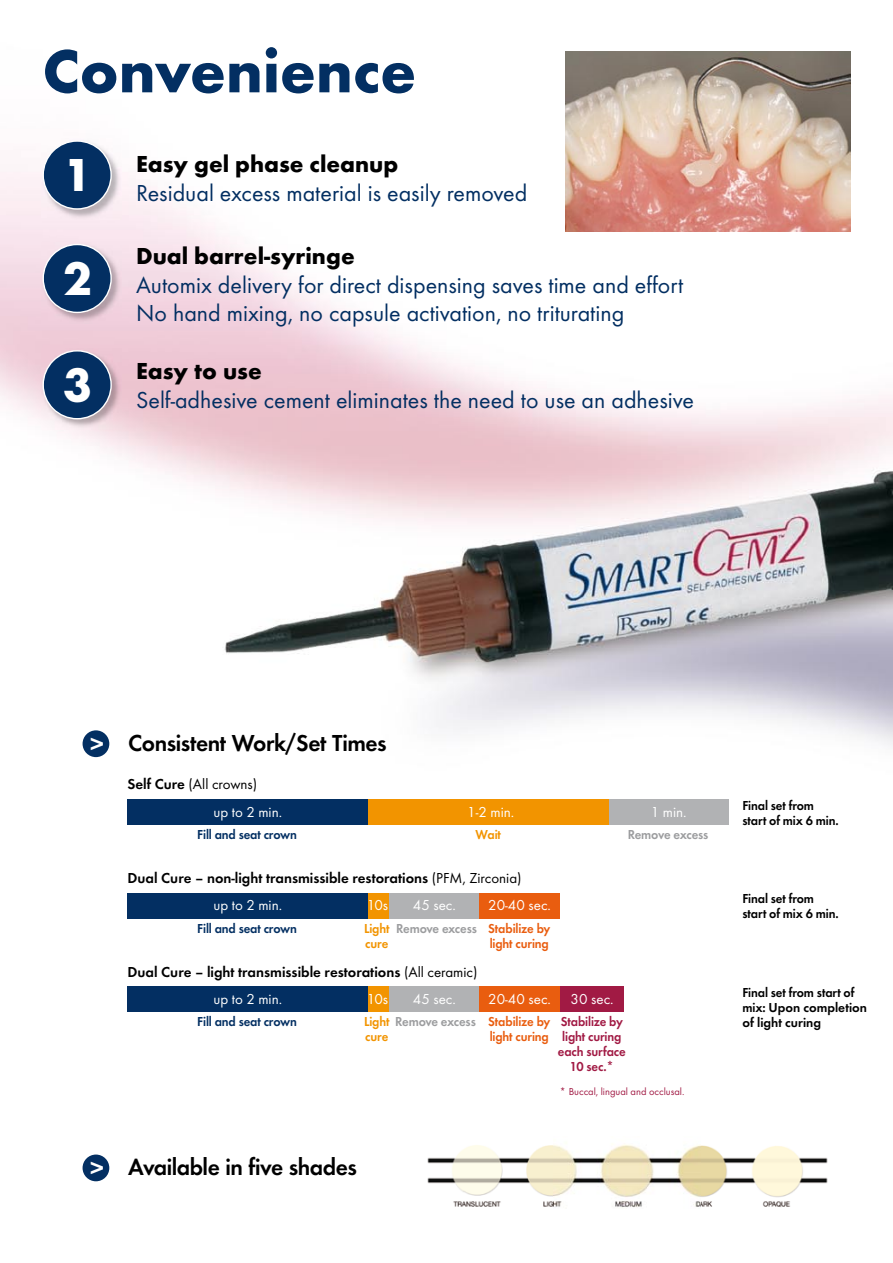
<style>
.page{position:relative;width:893px;height:1263px;background:#fff}
.page>*{position:absolute;margin:0;border:0;box-sizing:border-box;transform-origin:0 0}
.t1{font:700 63px "Futura TOT";color:#032f62}
.t2{font:700 48px "Futura TOT";color:#fff}
.t3{font:24px/28.8px "Futura TOT Boo";color:#032f62}
.t4{font:700 24px "Futura TOT";color:#000}
.t5{font:24px "Futura TOT Dem";letter-spacing:-.02em;color:#000}
.t6{font:15px "Futura TOT Dem";color:#000}
.t7{font:15px "Futura TOT Boo";color:#fff}
.t8{font:15px "Futura TOT Boo";color:#000}
.t9{font:13.5px/15px "Futura TOT Dem";letter-spacing:-.01em;color:#000;scale:.95 1}
.t10{font:13.5px "Futura TOT Dem";letter-spacing:-.01em;color:#032f62;scale:.95 1}
.t11{font:13.5px/15px "Futura TOT Dem";letter-spacing:-.01em;color:#9c9d9f;scale:.95 1}
.t12{font:13.5px/15px "Futura TOT Dem";letter-spacing:-.01em;color:#e95d0f;scale:.95 1}
.t13{font:13.5px/15px "Futura TOT Dem";letter-spacing:-.01em;color:#a11a44;text-align:center;scale:.95 1}
.t14{font:13.5px/15px "Futura TOT Dem";letter-spacing:-.01em;color:#f29400;scale:.95 1}
.t15{font:10.5px "Futura TOT Boo";color:#a11a44}
.s1{font-size:48px;color:#fff}
.s2{font-family:"Helvetica Neue LT Pro";font-weight:700;color:#fff}
.s3{font-family:"Futura TOT Dem"}
.s4{font-family:"Futura TOT Boo"}
.s5{color:#f29400}
</style>
<div class="page">
<img style="left:0;top:51px;width:893px;height:1131px">
<div style="left:83px;top:730px;width:26px;height:27px;background:#032f62;border-radius:50%"></div>
<img style="left:405px;top:1136px;width:445px;height:72px">
<div style="left:83px;top:1154px;width:26px;height:27px;background:#032f62;border-radius:50%"></div>
<img style="left:41px;top:139px;width:81px;height:81px">
<svg style="left:43px;top:140px;width:69px;height:70px;background:#456388"></svg>
<img style="left:41px;top:242px;width:81px;height:81px">
<svg style="left:43px;top:244px;width:69px;height:69px;background:#415c83"></svg>
<img style="left:41px;top:349px;width:81px;height:80px">
<svg style="left:43px;top:350px;width:69px;height:69px;background:#405b82"></svg>
<img style="left:566px;top:51px;width:284px;height:181px">
<div style="left:128px;top:893px;width:240px;height:25px;background:#032f62"></div>
<div style="left:368px;top:893px;width:21px;height:25px;background:#f29400"></div>
<div style="left:389px;top:893px;width:90px;height:25px;background:#b1b2b4"></div>
<div style="left:479px;top:893px;width:81px;height:25px;background:#e95d0f"></div>
<div style="left:128px;top:986px;width:240px;height:26px;background:#032f62"></div>
<div style="left:368px;top:986px;width:21px;height:26px;background:#f29400"></div>
<div style="left:389px;top:986px;width:90px;height:26px;background:#b1b2b4"></div>
<div style="left:128px;top:799px;width:240px;height:26px;background:#032f62"></div>
<div style="left:608px;top:799px;width:121px;height:26px;background:#b1b2b4"></div>
<div style="left:368px;top:799px;width:240px;height:26px;background:#f29400"></div>
<div style="left:479px;top:986px;width:81px;height:26px;background:#e95d0f"></div>
<div style="left:560px;top:986px;width:63px;height:26px;background:#a11a44"></div>
<h1 class="t1" style="left:43px;top:32px;width:375px">Convenience</h1>
<p class="t4" style="left:63px;top:149px;width:337px"><span class="s1">1</span> Easy gel phase cleanup</p>
<p class="t3" style="left:136px;top:178px;width:393px">Residual excess material is easily removed</p>
<h2 class="t2" style="left:63px;top:249px;width:30px">2</h2>
<p class="t4" style="left:136px;top:241px;width:220px">Dual barrel-syringe</p>
<p class="t3" style="left:136px;top:270px;width:549px">Automix delivery for direct dispensing saves time and effort<br>No hand mixing, no capsule activation, no triturating</p>
<h2 class="t2" style="left:63px;top:355px;width:30px">3</h2>
<p class="t4" style="left:136px;top:356px;width:127px">Easy to use</p>
<p class="t3" style="left:136px;top:386px;width:560px">Self-adhesive cement eliminates the need to use an adhesive</p>
<p class="t5" style="left:90px;top:729px;width:298px"><span class="s2">&gt;</span> Consistent Work/Set Times</p>
<p class="t8" style="left:128px;top:775px;width:131px"><span class="s3">Self Cure</span> (All crowns)</p>
<p class="t7" style="left:213px;top:803px;width:70px">up to 2 min.</p>
<p class="t7" style="left:467px;top:803px;width:49px">1-2 min.</p>
<p class="t7" style="left:651px;top:803px;width:37px">1 min.</p>
<p class="t10" style="left:197px;top:827px;width:106px">Fill and seat crown</p>
<p class="t11" style="left:628px;top:827px;width:87px">Remove excess</p>
<p class="t14" style="left:476px;top:827px;width:28px">Wait</p>
<p class="t6" style="left:128px;top:869px;width:395px">Dual Cure – non-light transmissible restorations <span class="s4">(PFM, Zirconia)</span></p>
<p class="t14" style="left:364px;top:921px;width:28px">Light cure</p>
<p class="t7" style="left:213px;top:896px;width:70px">up to 2 min.</p>
<p class="t7" style="left:413px;top:896px;width:44px">45 sec.</p>
<p class="t7" style="left:488px;top:896px;width:64px">20-40 sec.</p>
<p class="t7" style="left:367px;top:896px;width:23px">10s</p>
<p class="t12" style="left:488px;top:921px;width:67px">Stabilize by light curing</p>
<p class="t10" style="left:197px;top:921px;width:106px">Fill and seat crown</p>
<p class="t11" style="left:396px;top:921px;width:87px">Remove excess</p>
<p class="t6" style="left:128px;top:962px;width:351px">Dual Cure – light transmissible restorations <span class="s4">(All ceramic)</span></p>
<p class="t7" style="left:213px;top:990px;width:70px">up to 2 min.</p>
<p class="t7" style="left:367px;top:990px;width:23px">10s</p>
<p class="t7" style="left:413px;top:990px;width:44px">45 sec.</p>
<p class="t7" style="left:488px;top:990px;width:64px">20-40 sec.</p>
<p class="t7" style="left:571px;top:990px;width:44px">30 sec.</p>
<p class="t10" style="left:197px;top:1014px;width:106px">Fill and seat crown</p>
<p class="t11" style="left:364px;top:1014px;width:119px"><span class="s5">Light</span> Remove excess <span class="s5">cure</span></p>
<p class="t12" style="left:488px;top:1014px;width:67px">Stabilize by light curing</p>
<p class="t13" style="left:558px;top:1014px;width:73px">Stabilize by light curing each surface<br>10 sec.*</p>
<p class="t15" style="left:560px;top:1085px;width:126px">* Buccal, lingual and occlusal.</p>
<p class="t5" style="left:90px;top:1153px;width:269px"><span class="s2">&gt;</span> Available in five shades</p>
<p class="t9" style="left:742px;top:797px;width:103px">Final set from start of mix 6 min.</p>
<p class="t9" style="left:742px;top:891px;width:103px">Final set from start of mix 6 min.</p>
<p class="t9" style="left:742px;top:984px;width:133px">Final set from start of mix: Upon completion of light curing</p>
</div>
